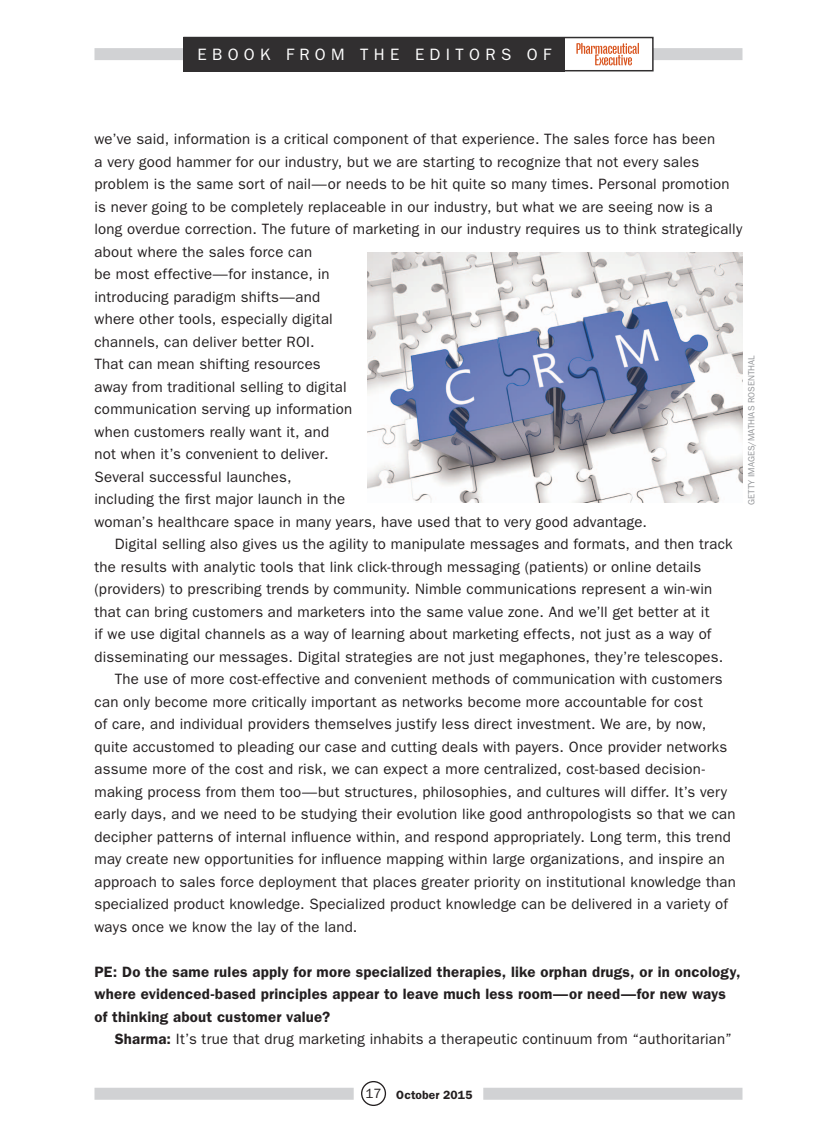
<style>
.page{position:relative;width:837px;height:1134px;background:#fff}
.page>*{position:absolute;margin:0;border:0;box-sizing:border-box;transform-origin:0 0}
.t1{font:16.5px "ITC Franklin Gothic Std";letter-spacing:.325em;color:#fff}
.t2{font:15px/22.5px "ITC Franklin Gothic Std";letter-spacing:.015em;color:#231f20}
.t3{font:600 15px/22.5px "ITC Franklin Gothic Std";letter-spacing:.015em;color:#231f20}
.t4{font:600 12px "ITC Franklin Gothic Std";letter-spacing:.015em;color:#231f20}
.t5{font:9px "ITC Franklin Gothic Std";color:#939598}
.s1{font-weight:600}
.s2{font-weight:400;font-size:13.5px}
</style>
<div class="page">
<div style="left:94px;top:48px;width:648px;height:12px;background:#d1d2d4"></div>
<div style="left:183px;top:37px;width:471px;height:34px;background:#fff;border:2px solid #312f30"></div>
<div style="left:183px;top:37px;width:382px;height:34px;background:#312f30"></div>
<svg style="left:576px;top:43px;width:63px;height:22px"></svg>
<div style="left:94px;top:1088px;width:260px;height:12px;background:#d1d2d4"></div>
<div style="left:483px;top:1088px;width:260px;height:12px;background:#d1d2d4"></div>
<div style="left:361px;top:1081px;width:25px;height:25px;border:1px solid #231f20;border-radius:50%"></div>
<img style="left:367px;top:252px;width:375px;height:251px">
<p class="t1" style="left:197px;top:45px;width:355px">eBook from t he edit ors of</p>
<p class="t2" style="left:94px;top:128px;width:650px">we’ve said, information is a critical component of that experience. The sales force has been<br>a very good hammer for our industry, but we are starting to recognize that not every sales problem is the same sort of nail—or needs to be hit quite so many times. Personal promotion is never going to be completely replaceable in our industry, but what we are seeing now is a long overdue correction. The future of marketing in our industry requires us to think strategically about where the sales force can<br>be most effective—for instance, in<br>introducing paradigm shifts—and<br>where other tools, especially digital<br>channels, can deliver better ROI .<br>That can mean shifting resources<br>away from traditional selling to digital<br>communication serving up information<br>when customers really want it, and<br>not when it’s convenient to deliver.<br>Several successful launches,<br>including the first major launch in the<br>woman’s healthcare space in many years, have used that to very good advantage.</p>
<p class="t2" style="left:115px;top:533px;width:619px">Digital selling also gives us the agility to manipulate messages and formats, and then track</p>
<p class="t2" style="left:94px;top:555px;width:608px">the results with analytic tools that link click-through messaging (patients) or online details</p>
<p class="t2" style="left:94px;top:578px;width:619px">(providers) to prescribing trends by community. Nimble communications represent a win-win</p>
<p class="t2" style="left:94px;top:600px;width:617px">that can bring customers and marketers into the same value zone. And we’ll get better at it</p>
<p class="t2" style="left:94px;top:623px;width:619px">if we use digital channels as a way of learning about marketing effects, not just as a way of</p>
<p class="t2" style="left:94px;top:645px;width:630px">disseminating our messages. Digital strategies are not just megaphones, they’re telescopes.</p>
<p class="t2" style="left:115px;top:668px;width:609px">The use of more cost-effective and convenient methods of communication with customers</p>
<p class="t2" style="left:94px;top:690px;width:610px">can only become more critically important as networks become more accountable for cost</p>
<p class="t2" style="left:94px;top:713px;width:613px">of care, and individual providers themselves justify less direct investment. We are, by now,</p>
<p class="t2" style="left:94px;top:735px;width:634px">quite accustomed to pleading our case and cutting deals with payers. Once provider networks</p>
<p class="t2" style="left:94px;top:758px;width:612px">assume more of the cost and risk, we can expect a more centralized, cost-based decision-</p>
<p class="t2" style="left:94px;top:780px;width:634px">making process from them too—but structures, philosophies, and cultures will differ. It’s very</p>
<p class="t2" style="left:94px;top:803px;width:643px">early days, and we need to be studying their evolution like good anthropologists so that we can</p>
<p class="t2" style="left:94px;top:825px;width:638px">decipher patterns of internal influence within, and respond appropriately. Long term, this trend</p>
<p class="t2" style="left:94px;top:848px;width:632px">may create new opportunities for influence mapping within large organizations, and inspire an</p>
<p class="t2" style="left:94px;top:870px;width:643px">approach to sales force deployment that places greater priority on institutional knowledge than</p>
<p class="t2" style="left:94px;top:893px;width:635px">specialized product knowledge. Specialized product knowledge can be delivered in a variety of</p>
<p class="t2" style="left:94px;top:915px;width:264px">ways once we know the lay of the land.</p>
<p class="t3" style="left:94px;top:960px;width:648px">PE: Do the same rules apply for more specialized therapies, like orphan drugs, or in oncology, where evidenced-based principles appear to leave much less room—or need—for new ways of thinking about customer value?</p>
<p class="t2" style="left:115px;top:1028px;width:619px"><span class="s1">Sharma:</span> It’s true that drug marketing inhabits a therapeutic continuum from “authoritarian”</p>
<p class="t5" style="left:746px;top:505px;width:151px;rotate:-90deg">Getty Imag es/Mathias Rosenthal</p>
<p class="t4" style="left:365px;top:1088px;width:109px"><span class="s2">17</span> October 2015</p>
</div>
